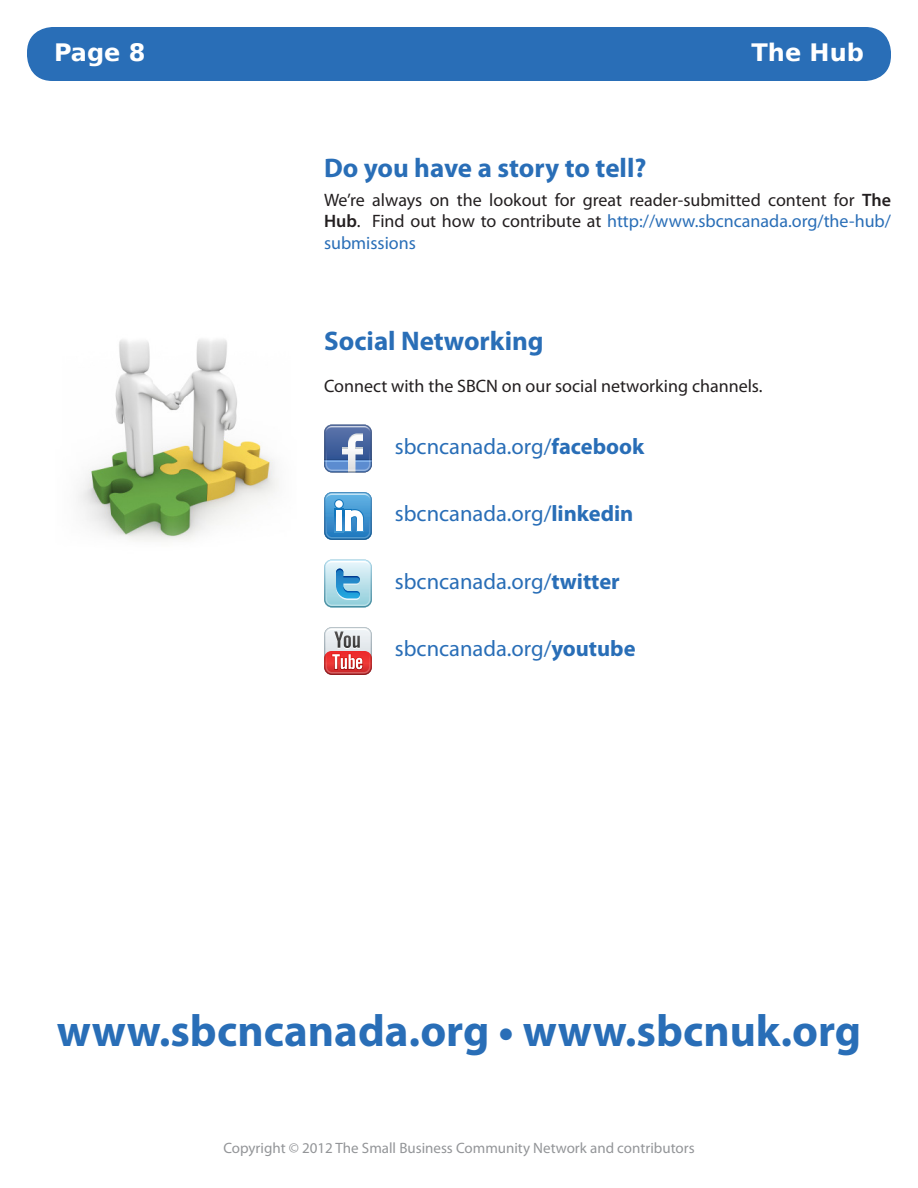
<style>
.page{position:relative;width:918px;height:1188px;background:#fff}
.page>*{position:absolute;margin:0;border:0;box-sizing:border-box;transform-origin:0 0}
.t1{font:700 45px "Myriad Pro";color:#296eb7}
.Heading{font:700 27px "Myriad Pro";color:#296eb7}
.t2{font:700 24px "Bitstream Vera Sans";color:#fff}
.t3{font:22.5px "Myriad Pro";color:#296eb7}
.Body{font:18px/21.6px "Myriad Pro";color:#231f20;text-align:justify}
.t4{font:15px "Myriad Pro";color:#939598}
.s1{font-weight:600}
.s2{color:#296eb7}
.s3{font-weight:700}
</style>
<div class="page">
<div style="left:27px;top:27px;width:864px;height:54px;background:#296eb7;border-radius:26px"></div>
<svg style="left:324px;top:424px;width:48px;height:48px;background:#738dba"></svg>
<svg style="left:324px;top:492px;width:48px;height:48px"></svg>
<div style="left:335px;top:500px;width:8px;height:8px;background:#fff;border-radius:50%"></div>
<svg style="left:324px;top:560px;width:48px;height:48px;background:#9dcee2"></svg>
<svg style="left:324px;top:627px;width:48px;height:48px;background:#d49496"></svg>
<img style="left:78px;top:339px;width:201px;height:202px">
<h3 class="t2" style="left:54px;top:39px;width:93px">Page 8</h3>
<h3 class="t2" style="left:752px;top:39px;width:114px">The Hub</h3>
<p class="Heading" style="left:324px;top:151px;width:324px">Do you have a story to tell?</p>
<p class="Body" style="left:324px;top:189px;width:569px">We’re always on the lookout for great reader-submitted content for <span class="s1">The Hub</span>. Find out how to contribute at <span class="s2">http://www.sbcncanada.org/the-hub/ submissions</span></p>
<p class="Heading" style="left:324px;top:323px;width:221px">Social Networking</p>
<p class="Body" style="left:324px;top:375px;width:440px">Connect with the SBCN on our social networking channels.</p>
<p class="t3" style="left:395px;top:432px;width:251px">sbcncanada.org/<span class="s3">facebook</span></p>
<p class="t3" style="left:395px;top:500px;width:240px">sbcncanada.org/<span class="s3">linkedin</span></p>
<p class="t3" style="left:395px;top:567px;width:226px">sbcncanada.org/<span class="s3">twitter</span></p>
<p class="t3" style="left:395px;top:635px;width:242px">sbcncanada.org/<span class="s3">youtube</span></p>
<p class="t1" style="left:57px;top:1002px;width:806px">www.sbcncanada.org • www.sbcnuk.org</p>
<p class="t4" style="left:223px;top:1139px;width:473px">Copyright © 2012 The Small Business Community Network and contributors</p>
</div>
